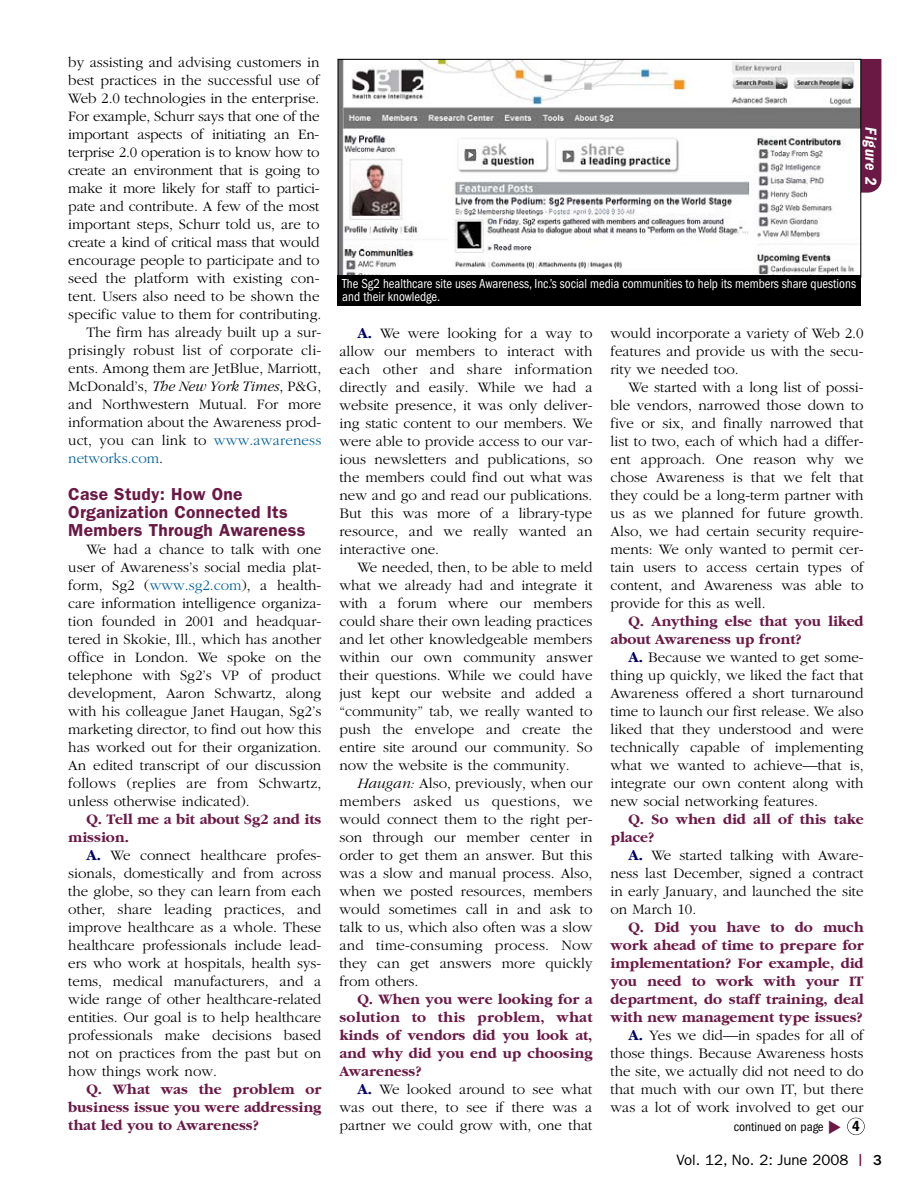
<style>
.page{position:relative;width:918px;height:1188px;background:#fff}
.page>*{position:absolute;margin:0;border:0;box-sizing:border-box;transform-origin:0 0}
.t1{font:600 17.4px/18px "Franklin Gothic";letter-spacing:.015em;color:#6a1945}
.t2{font:italic 600 condensed 16.5px "Franklin Gothic";letter-spacing:.05em;color:#fff}
.t3{font:300 15px/18px "Garamond";color:#000;text-align:justify}
.t4{font:700 15px/18px "Garamond";color:#6a1945}
.t5{font:15px "Franklin Gothic";color:#000}
.t6{font:300 15px "Garamond";color:#06639b}
.t7{font:600 condensed 15px "Franklin Gothic";color:#000}
.t8{font:condensed 13.5px/13.5px "Franklin Gothic";color:#fff;scale:.95 1}
.t9{font:condensed 13.05px "Franklin Gothic";color:#000}
.s1{font-style:italic}
.s2{color:#06639b}
.s3{color:#000}
.s4{font-weight:700;font-size:15.75px;color:#006}
.s5{font-weight:700;color:#006}
.s6{font-size:15.75px;color:#006}
.s7{color:#006}
.s8{font-weight:300;color:#000}
.s9{font-stretch:condensed;font-size:18px;color:#6a1945}
.s10{font-weight:500}
</style>
<div class="page">
<div style="left:847px;top:1118px;width:18px;height:17px;border:1px solid #000;border-radius:50%"></div>
<div style="left:861px;top:59px;width:20px;height:134px;background:#6a1945"></div>
<img style="left:340px;top:61px;width:519px;height:214px">
<div style="left:338px;top:275px;width:523px;height:30px;background:#000"></div>
<p class="t3" style="left:68px;top:55px;width:253px">by assisting and advising customers in</p>
<p class="t3" style="left:68px;top:73px;width:253px">best practices in the successful use of</p>
<p class="t3" style="left:68px;top:91px;width:253px">Web 2.0 technologies in the enterprise.</p>
<p class="t3" style="left:68px;top:109px;width:253px">For example, Schurr says that one of the</p>
<p class="t3" style="left:68px;top:127px;width:252px">important aspects of initiating an En-</p>
<p class="t3" style="left:68px;top:145px;width:253px">terprise 2.0 operation is to know how to</p>
<p class="t3" style="left:68px;top:163px;width:253px">create an environment that is going to</p>
<p class="t3" style="left:68px;top:181px;width:253px">make it more likely for staff to partici-</p>
<p class="t3" style="left:68px;top:199px;width:253px">pate and contribute. A few of the most</p>
<p class="t3" style="left:68px;top:217px;width:253px">important steps, Schurr told us, are to</p>
<p class="t3" style="left:68px;top:235px;width:253px">create a kind of critical mass that would</p>
<p class="t3" style="left:68px;top:253px;width:253px">encourage people to participate and to</p>
<p class="t3" style="left:68px;top:271px;width:253px">seed the platform with existing con-</p>
<p class="t3" style="left:68px;top:289px;width:253px">tent. Users also need to be shown the</p>
<p class="t3" style="left:68px;top:307px;width:255px">specific value to them for contributing.</p>
<p class="t3" style="left:86px;top:325px;width:237px">The firm has already built up a sur-</p>
<p class="t3" style="left:68px;top:343px;width:255px">prisingly robust list of corporate cli-</p>
<p class="t3" style="left:68px;top:361px;width:255px">ents. Among them are JetBlue, Marriott,</p>
<p class="t3" style="left:68px;top:379px;width:255px">McDonald’s, <span class="s1">The New York Times</span>, P&amp;G,</p>
<p class="t3" style="left:68px;top:397px;width:255px">and Northwestern Mutual. For more</p>
<p class="t3" style="left:68px;top:415px;width:255px">information about the Awareness prod-</p>
<p class="t3" style="left:68px;top:433px;width:255px">uct, you can link to <span class="s2">www.awareness</span></p>
<p class="t6" style="left:68px;top:453px;width:96px">networks.com<span class="s3">.</span></p>
<p class="t1" style="left:68px;top:486px;width:239px">Case Study: How One<br>Organization Connected Its<br>Members Through Awareness</p>
<p class="t3" style="left:68px;top:541px;width:255px;text-indent:18px">We had a chance to talk with one user of Awareness’s social media plat&shy;form, Sg2 (<span class="s2">www.sg2.com</span>), a health&shy;care information intelligence organiza&shy;tion founded in 2001 and headquar&shy;tered in Skokie, Ill., which has another office in London. We spoke on the telephone with Sg2’s VP of product development, Aaron Schwartz, along with his colleague Janet Haugan, Sg2’s marketing director, to find out how this has worked out for their organization.<br>An edited transcript of our discussion follows (replies are from Schwartz, unless otherwise indicated).</p>
<p class="t4" style="left:68px;top:811px;width:255px;text-indent:18px">Q. Tell me a bit about Sg2 and its mission.</p>
<p class="t3" style="left:68px;top:847px;width:255px;text-indent:18px"><span class="s4">A</span><span class="s5">.</span> We connect healthcare profes&shy;sionals, domestically and from across the globe, so they can learn from each other, share leading practices, and improve healthcare as a whole. These healthcare professionals include lead&shy;ers who work at hospitals, health sys&shy;tems, medical manufacturers, and a wide range of other healthcare-related entities. Our goal is to help healthcare professionals make decisions based not on practices from the past but on how things work now.</p>
<p class="t4" style="left:68px;top:1081px;width:255px;text-align:justify;text-indent:18px">Q. What was the problem or business issue you were addressing that led you to Awareness?</p>
<p class="t2" style="left:877px;top:127px;width:59px;rotate:90deg">Figure 2</p>
<p class="t8" style="left:342px;top:278px;width:542px">The Sg2 healthcare site uses Awareness, Inc.’s social media communities to help its members share questions and their knowledge.</p>
<p class="t3" style="left:339px;top:325px;width:255px;text-indent:18px"><span class="s4">A</span><span class="s5">.</span> We were looking for a way to allow our members to interact with each other and share information directly and easily. While we had a website presence, it was only deliver&shy;ing static content to our members. We were able to provide access to our var&shy;ious newsletters and publications, so the members could find out what was new and go and read our publications.<br>But this was more of a library-type resource, and we really wanted an interactive one.</p>
<p class="t3" style="left:339px;top:559px;width:255px;text-indent:18px">We needed, then, to be able to meld what we already had and integrate it with a forum where our members could share their own leading practices and let other knowledgeable members within our own community answer their questions. While we could have just kept our website and added a “community” tab, we really wanted to push the envelope and create the entire site around our community. So now the website is the community.</p>
<p class="t3" style="left:339px;top:775px;width:255px;text-indent:18px"><span class="s1">Haugan:</span> Also, previously, when our members asked us questions, we would connect them to the right per&shy;son through our member center in order to get them an answer. But this was a slow and manual process. Also, when we posted resources, members would sometimes call in and ask to talk to us, which also often was a slow and time-consuming process. Now they can get answers more quickly from others.</p>
<p class="t4" style="left:339px;top:991px;width:255px;text-align:justify;text-indent:18px">Q. When you were looking for a solution to this problem, what kinds of vendors did you look at, and why did you end up choosing Awareness?</p>
<p class="t3" style="left:339px;top:1081px;width:255px;text-indent:18px"><span class="s4">A</span><span class="s5">.</span> We looked around to see what was out there, to see if there was a partner we could grow with, one that</p>
<p class="t3" style="left:611px;top:325px;width:255px">would incorporate a variety of Web 2.0 features and provide us with the secu&shy;rity we needed too.</p>
<p class="t3" style="left:611px;top:379px;width:255px;text-indent:18px">We started with a long list of possi&shy;ble vendors, narrowed those down to five or six, and finally narrowed that list to two, each of which had a differ&shy;ent approach. One reason why we chose Awareness is that we felt that they could be a long-term partner with us as we planned for future growth.<br>Also, we had certain security require&shy;ments: We only wanted to permit cer&shy;tain users to access certain types of content, and Awareness was able to provide for this as well.</p>
<p class="t4" style="left:611px;top:613px;width:255px;text-indent:18px">Q. Anything else that you liked about Awareness up front?</p>
<p class="t3" style="left:611px;top:649px;width:255px;text-indent:18px"><span class="s4">A</span><span class="s5">.</span> Because we wanted to get some&shy;thing up quickly, we liked the fact that Awareness offered a short turnaround time to launch our first release. We also liked that they understood and were technically capable of implementing what we wanted to achieve—that is, integrate our own content along with new social networking features.</p>
<p class="t4" style="left:611px;top:811px;width:255px;text-indent:18px">Q. So when did all of this take place?</p>
<p class="t3" style="left:611px;top:847px;width:255px;text-indent:18px"><span class="s4">A</span><span class="s5">.</span> We started talking with Aware&shy;ness last December, signed a contract in early January, and launched the site on March 10.</p>
<p class="t4" style="left:611px;top:919px;width:255px;text-align:right">Q. Did you have to do much work ahead of time to prepare for implementation? For example, did you need to work with your IT department, do staff training, deal with new management type issues?<br><span class="s6">A</span><span class="s7">.</span> <span class="s8">Yes we did—in spades for all of those things. Because Awareness hosts the site, we actually did not need to do that much with our own IT, but there was a lot of work involved to get our</span></p>
<p class="t9" style="left:734px;top:1122px;width:91px">continued on page</p>
<p class="t7" style="left:852px;top:1121px;width:9px">4</p>
<p class="t5" style="left:677px;top:1154px;width:207px">Vol. 12, No. 2: June 2008 <span class="s9">I</span> <span class="s10">3</span></p>
</div>
